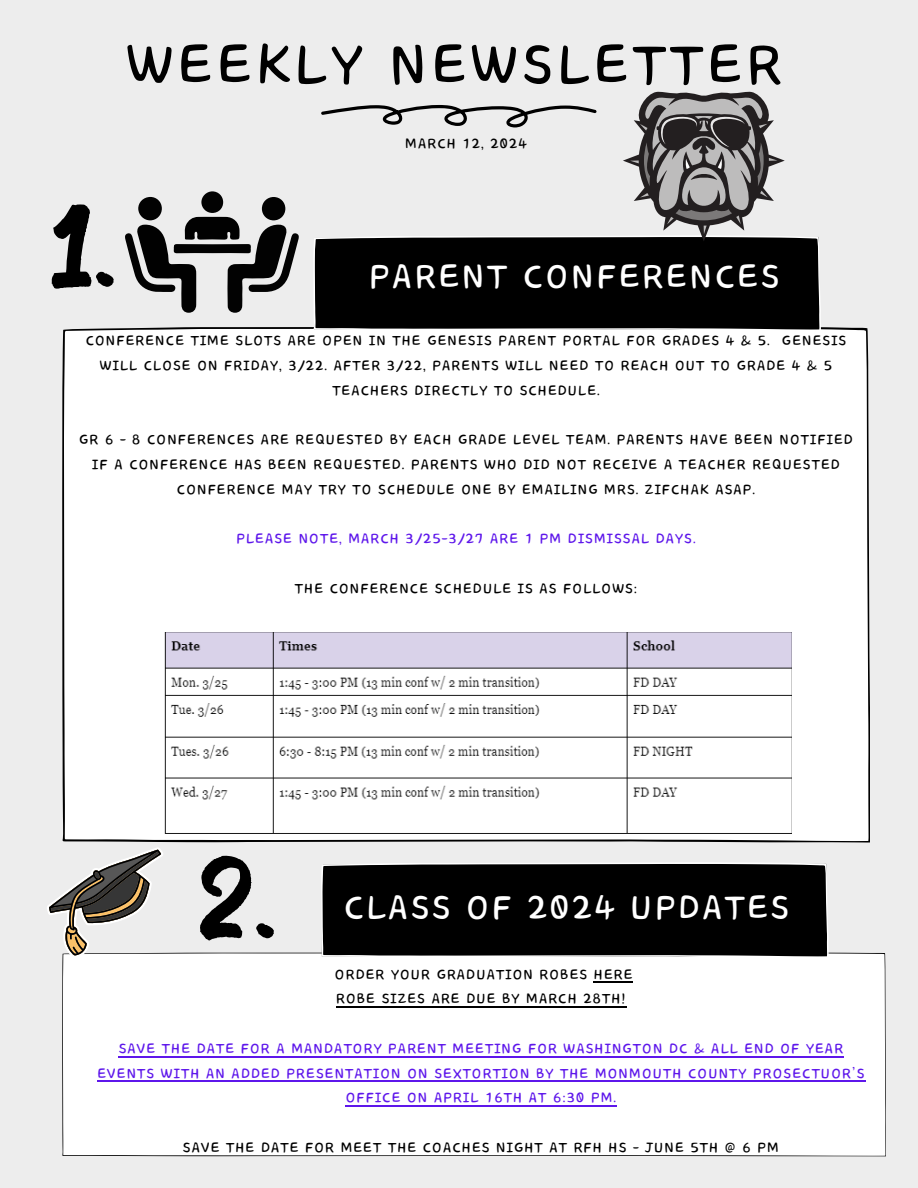
<style>
.page{position:relative;width:918px;height:1188px;background:#ededed}
.page>*{position:absolute;margin:0;border:0;box-sizing:border-box;transform-origin:0 0}
.t1{font:112.95px "Bosk";color:#000}
.t2{font:72px "Core Bandi Face";color:#000}
.t3{font:43.05px "Core Bandi Face";color:#fff}
.t4{font:18px/24.8px "Core Bandi Face";color:#000;text-align:center}
.t5{font:18px/24.8px "Core Bandi Face";color:#5e17eb;text-align:center}
</style>
<div class="page">
<div style="left:62px;top:327px;width:808px;height:516px;background:#fff"></div>
<div style="left:313px;top:236px;width:508px;height:95px;background:#000"></div>
<svg style="left:321px;top:105px;width:276px;height:22px"></svg>
<svg style="left:623px;top:92px;width:162px;height:149px"></svg>
<div style="left:62px;top:952px;width:824px;height:204px;background:#fff"></div>
<div style="left:321px;top:862px;width:507px;height:96px;background:#000"></div>
<svg style="left:47px;top:848px;width:117px;height:110px"></svg>
<svg style="left:125px;top:217px;width:174px;height:96px"></svg>
<div style="left:262px;top:197px;width:23px;height:23px;background:#020202;border-radius:50%"></div>
<div style="left:138px;top:197px;width:24px;height:24px;background:#020202;border-radius:50%"></div>
<div style="left:201px;top:191px;width:22px;height:22px;background:#020202;border-radius:50%"></div>
<img style="left:156px;top:632px;width:636px;height:204px">
<hr style="left:594px;top:982px;width:39px;height:1px;background:#000">
<hr style="left:336px;top:1007px;width:291px;height:1px;background:#000">
<hr style="left:118px;top:1056px;width:726px;height:1px;background:#5e17eb">
<hr style="left:97px;top:1081px;width:768px;height:1px;background:#5e17eb">
<hr style="left:345px;top:1106px;width:272px;height:1px;background:#5e17eb">
<h3 class="t2" style="left:125px;top:27px;width:661px">WEEKLY NEWSLETTER</h3>
<p class="t1" style="left:49px;top:202px;width:68px">1.</p>
<p class="t4" style="left:405px;top:132px;width:124px">MARCH 12, 2024</p>
<p class="t3" style="left:368px;top:254px;width:414px">PARENT CONFERENCES</p>
<h2 class="t4" style="left:85px;top:329px;width:763px">CONFERENCE TIME SLOTS ARE OPEN IN THE GENESIS PARENT PORTAL FOR GRADES 4 &amp; 5. GENESIS<br>WILL CLOSE ON FRIDAY, 3/22. AFTER 3/22, PARENTS WILL NEED TO REACH OUT TO GRADE 4 &amp; 5<br>TEACHERS DIRECTLY TO SCHEDULE.</h2>
<p class="t4" style="left:79px;top:428px;width:776px">GR 6 - 8 CONFERENCES ARE REQUESTED BY EACH GRADE LEVEL TEAM. PARENTS HAVE BEEN NOTIFIED<br>IF A CONFERENCE HAS BEEN REQUESTED. PARENTS WHO DID NOT RECEIVE A TEACHER REQUESTED<br>CONFERENCE MAY TRY TO SCHEDULE ONE BY EMAILING MRS. ZIFCHAK ASAP.</p>
<p class="t5" style="left:236px;top:527px;width:462px">PLEASE NOTE, MARCH 3/25-3/27 ARE 1 PM DISMISSAL DAYS.</p>
<p class="t4" style="left:295px;top:576px;width:345px">THE CONFERENCE SCHEDULE IS AS FOLLOWS:</p>
<p class="t1" style="left:198px;top:854px;width:80px">2.</p>
<p class="t3" style="left:343px;top:885px;width:449px">CLASS OF 2024 UPDATES</p>
<p class="t4" style="left:335px;top:963px;width:300px">ORDER YOUR GRADUATION ROBES HERE</p>
<h1 class="t4" style="left:336px;top:987px;width:292px">ROBE SIZES ARE DUE BY MARCH 28TH!</h1>
<p class="t5" style="left:97px;top:1037px;width:770px">SAVE THE DATE FOR A MANDATORY PARENT MEETING FOR WASHINGTON DC &amp; ALL END OF YEAR<br>EVENTS WITH AN ADDED PRESENTATION ON SEXTORTION BY THE MONMOUTH COUNTY PROSECTUOR’S<br>OFFICE ON APRIL 16TH AT 6:30 PM.</p>
<h3 class="t4" style="left:183px;top:1136px;width:599px">SAVE THE DATE FOR MEET THE COACHES NIGHT AT RFH HS - JUNE 5TH @ 6 PM</h3>
</div>
